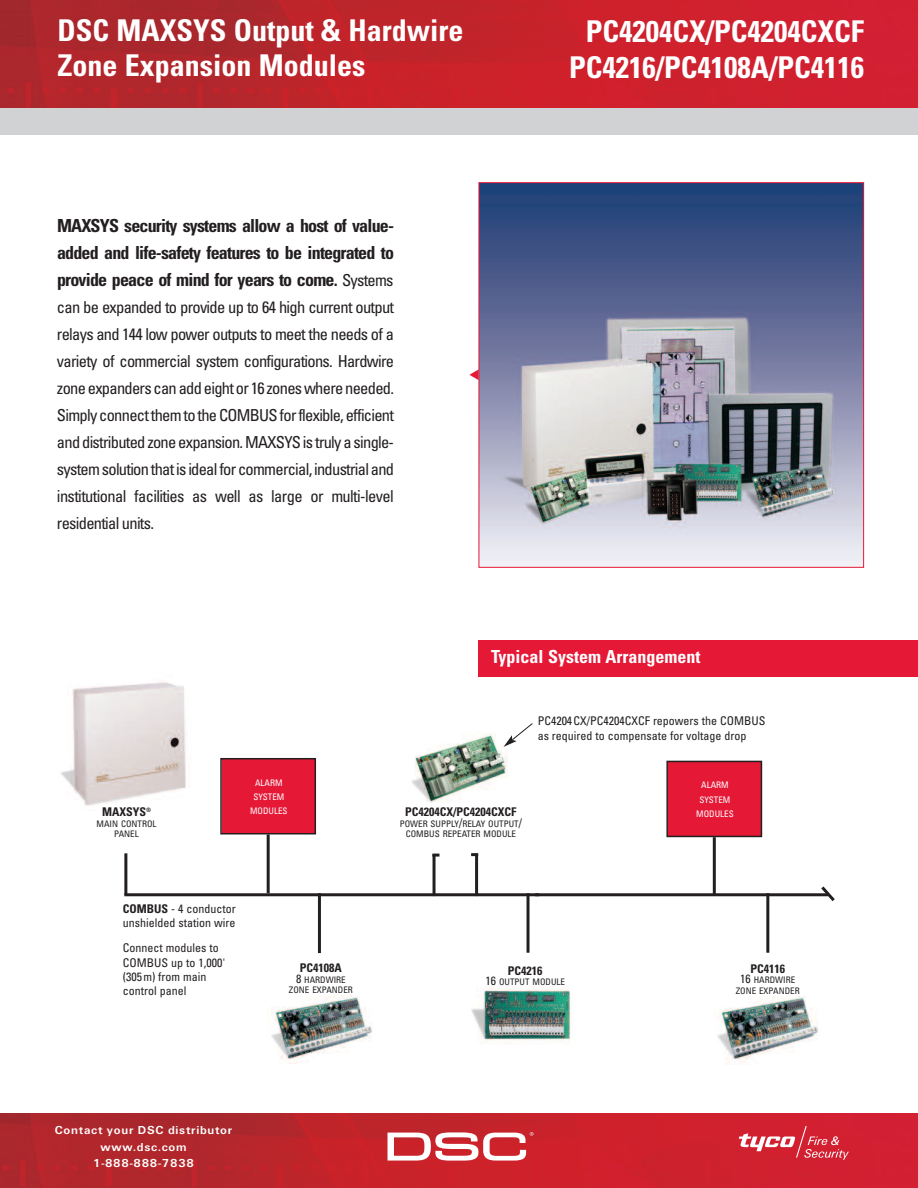
<style>
.page{position:relative;width:918px;height:1188px;background:#fff}
.page>*{position:absolute;margin:0;border:0;box-sizing:border-box;transform-origin:0 0}
.t1{font:700 condensed 30px/34.5px "Univers";color:#fff}
.t2{font:700 condensed 18px/27px "Univers";letter-spacing:-.045em;color:#231f20;text-align:justify}
.t3{font:700 condensed 18px "Univers";color:#fff}
.t4{font:condensed 16.5px/27px "Univers";letter-spacing:-.04em;color:#231f20;text-align:justify}
.t5{font:condensed 12px/14.4px "Univers";color:#231f20}
.t6{font:700 12px/16.5px "U65 Univers";letter-spacing:.06em;color:#fff;text-align:center}
.t7{font:700 condensed 12px "Univers";color:#231f20}
.t8{font:condensed 9px/10.5px "Univers";color:#231f20;text-align:center}
.t9{font:condensed 9px/14.4px "Univers";color:#fff;text-align:center}
.s1{font-weight:400;font-size:16.5px}
.s2{font-weight:700}
.s3{font-size:12px}
</style>
<div class="page">
<img style="left:61px;top:681px;width:125px;height:130px">
<img style="left:714px;top:997px;width:105px;height:67px">
<img style="left:267px;top:996px;width:106px;height:67px">
<div style="left:478px;top:640px;width:440px;height:36px;background:#e51836"></div>
<img style="left:0;top:0;width:918px;height:108px">
<div style="left:0;top:108px;width:918px;height:27px;background:#d1d2d4"></div>
<img style="left:0;top:1114px;width:918px;height:74px">
<svg style="left:739px;top:1126px;width:110px;height:34px;background:#d94552"></svg>
<svg style="left:388px;top:1132px;width:146px;height:29px"></svg>
<img style="left:481px;top:184px;width:381px;height:382px">
<div style="left:479px;top:182px;width:385px;height:386px;border:1px solid #e51836"></div>
<div style="left:222px;top:759px;width:93px;height:74px;background:#e51836"></div>
<div style="left:220px;top:758px;width:96px;height:76px;border:2px solid #231f20"></div>
<hr style="left:124px;top:853px;width:3px;height:42px;background:#231f20">
<hr style="left:267px;top:834px;width:3px;height:59px;background:#231f20">
<hr style="left:433px;top:855px;width:3px;height:41px;background:#231f20">
<hr style="left:475px;top:855px;width:3px;height:41px;background:#231f20">
<hr style="left:527px;top:893px;width:3px;height:60px;background:#231f20">
<hr style="left:124px;top:893px;width:415px;height:3px;background:#231f20">
<hr style="left:535px;top:893px;width:293px;height:3px;background:#231f20">
<svg style="left:818px;top:886px;width:17px;height:15px"></svg>
<hr style="left:318px;top:893px;width:3px;height:60px;background:#231f20">
<hr style="left:766px;top:893px;width:3px;height:60px;background:#231f20">
<img style="left:471px;top:986px;width:100px;height:55px">
<img style="left:411px;top:734px;width:97px;height:69px">
<svg style="left:432px;top:854px;width:7px;height:3px"></svg>
<svg style="left:471px;top:853px;width:7px;height:3px"></svg>
<svg style="left:504px;top:723px;width:29px;height:24px"></svg>
<div style="left:668px;top:762px;width:93px;height:74px;background:#e51836"></div>
<div style="left:666px;top:761px;width:96px;height:76px;border:2px solid #231f20"></div>
<hr style="left:713px;top:837px;width:3px;height:59px;background:#231f20">
<h1 class="t1" style="left:58px;top:16px;width:408px">DSC MAXSYS Output &amp; Hardwire<br>Zone Expansion Modules</h1>
<h1 class="t1" style="left:569px;top:16px;width:296px;line-height:36px;text-align:center">PC4204CX/PC4204CXCF<br>PC4216/PC4108A/PC4116</h1>
<p class="t2" style="left:57px;top:214px;width:339px">MAXSYS security systems allow a host of value&shy;added and life-safety features to be integrated to provide peace of mind for years to come. <span class="s1">Systems</span></p>
<p class="t4" style="left:57px;top:295px;width:339px">can be expanded to provide up to 64 high current output relays and 144 low power outputs to meet the needs of a variety of commercial system configurations. Hardwire zone expanders can add eight or 16 zones where needed.<br>Simply connect them to the COMBUS for flexible, efficient and distributed zone expansion. MAXSYS is truly a single&shy;system solution that is ideal for commercial, industrial and institutional facilities as well as large or multi-level residential units.</p>
<p class="t3" style="left:491px;top:650px;width:211px">Typical System Arrangement</p>
<p class="t5" style="left:538px;top:715px;width:229px">PC4204CX/PC4204CXCF repowers the COMBUS as required to compensate for voltage drop</p>
<p class="t7" style="left:102px;top:808px;width:50px">MAXSYS<sup>®</sup></p>
<p class="t8" style="left:97px;top:819px;width:61px">MAIN CONTROL<br>PANEL</p>
<p class="t9" style="left:250px;top:776px;width:39px">ALARM<br>SYSTEM<br>MODULES</p>
<p class="t5" style="left:123px;top:902px;width:114px"><span class="s2">COMBUS</span> - 4 conductor unshielded station wire</p>
<p class="t5" style="left:123px;top:942px;width:104px">Connect modules to<br>COMBUS up to 1,000' (305m) from main control panel</p>
<p class="t7" style="left:300px;top:964px;width:43px">PC4108A</p>
<p class="t8" style="left:289px;top:975px;width:65px"><span class="s3">8</span> HARDWIRE<br>ZONE EXPANDER</p>
<p class="t7" style="left:405px;top:808px;width:113px">PC4204CX/PC4204CXCF</p>
<p class="t8" style="left:400px;top:819px;width:124px">POWER SUPPLY<span class="s3">/</span>RELAY OUTPUT<span class="s3">/<br></span>COMBUS REPEATER MODULE</p>
<p class="t7" style="left:508px;top:966px;width:36px">PC4216</p>
<p class="t8" style="left:486px;top:977px;width:81px"><span class="s3">16</span> OUTPUT MODULE</p>
<p class="t6" style="left:55px;top:1123px;width:179px">Contact your DSC distributor www.dsc.com<br>1-888-888-7838</p>
<p class="t9" style="left:696px;top:779px;width:39px">ALARM<br>SYSTEM<br>MODULES</p>
<p class="t7" style="left:750px;top:964px;width:36px">PC4116</p>
<p class="t8" style="left:736px;top:976px;width:65px"><span class="s3">16</span> HARDWIRE<br>ZONE EXPANDER</p>
</div>
